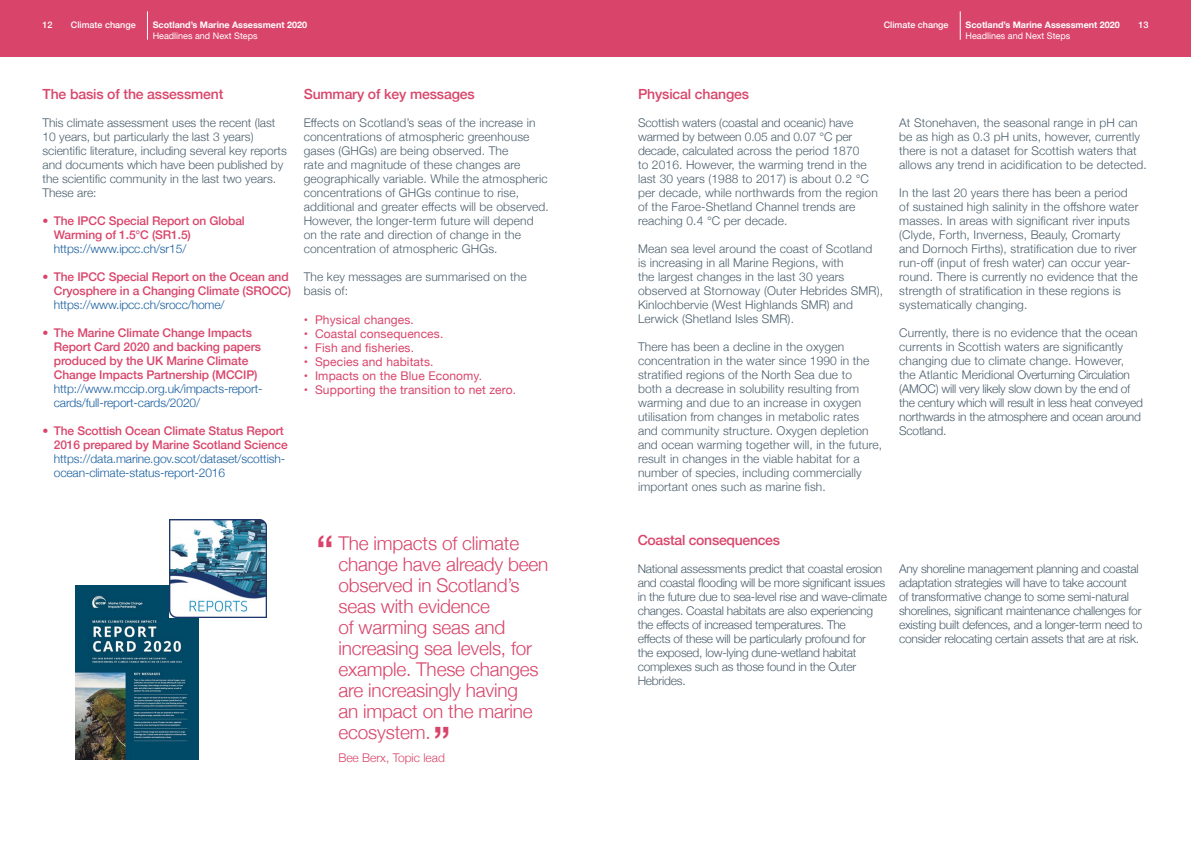
<style>
.page{position:relative;width:1191px;height:842px;background:#fff}
.page>*{position:absolute;margin:0;border:0;box-sizing:border-box;transform-origin:0 0}
.t1{font:500 40px "Helvetica Neue";color:#d9456a}
.t2{font:300 19px/21px "Helvetica Neue";letter-spacing:-.01em;color:#d9456a}
.t3{font:500 14px "Helvetica Neue";letter-spacing:-.01em;color:#d9456a}
.t4{font:300 12px/14px "Helvetica Neue";letter-spacing:.01em;color:#4b5f6d}
.t5{font:300 12px/14px "Helvetica Neue";letter-spacing:-.02em;color:#4b5f6d}
.t6{font:500 12px/14px "Helvetica Neue";letter-spacing:-.01em;color:#d9456a}
.t7{font:300 12px/14px "Helvetica Neue";letter-spacing:-.01em;color:#175d9e}
.t8{font:12px "Helvetica Neue";letter-spacing:.01em;color:#d9456a}
.t9{font:300 12px "Helvetica Neue";color:#d9456a}
.t10{font:700 9px "Helvetica Neue";color:#fff}
.t11{font:9px "Helvetica Neue";color:#fff}
.t12{font:500 9px "Helvetica Neue";color:#fff}
.s1{font-weight:300}
.s2{font-weight:300;color:#175d9e}
.s3{color:#d9456a}
.s4{font-weight:500;color:#d9456a}
</style>
<div class="page">
<div style="left:0;top:0;width:1191px;height:57px;background:#d9456a"></div>
<svg style="left:959px;top:11px;width:1px;height:29px"></svg>
<svg style="left:147px;top:11px;width:1px;height:29px"></svg>
<img style="left:75px;top:586px;width:123px;height:174px">
<img style="left:169px;top:520px;width:97px;height:97px">
<p class="t12" style="left:71px;top:17px;width:66px">Climate change</p>
<p class="t12" style="left:883px;top:17px;width:66px">Climate change</p>
<p class="t10" style="left:153px;top:18px;width:156px">Scotland’s Marine Assessment 2020</p>
<p class="t11" style="left:153px;top:29px;width:106px">Headlines and Next Steps</p>
<p class="t10" style="left:965px;top:18px;width:156px">Scotland’s Marine Assessment 2020</p>
<p class="t11" style="left:965px;top:29px;width:106px">Headlines and Next Steps</p>
<p class="t12" style="left:43px;top:18px;width:12px">12</p>
<p class="t12" style="left:1138px;top:18px;width:12px">13</p>
<p class="t3" style="left:43px;top:82px;width:182px">The basis of the assessment</p>
<p class="t4" style="left:43px;top:115px;width:246px">This climate assessment uses the recent (last 10 years, but particularly the last 3 years) scientific literature, including several key reports and documents which have been published by the scientific community in the last two years.<br>These are:</p>
<p class="t6" style="left:54px;top:212px;width:192px;text-indent:-11px"><span class="s1">•</span> The IPCC Special Report on Global<br>Warming of 1.5°C (SR1.5) <span class="s2">https://www.ipcc.ch/sr15/</span></p>
<p class="t6" style="left:54px;top:268px;width:239px;text-indent:-11px"><span class="s1">•</span> The IPCC Special Report on the Ocean and<br>Cryosphere in a Changing Climate (SROCC) <span class="s2">https://www.ipcc.ch/srocc/home/</span></p>
<p class="t6" style="left:54px;top:324px;width:210px;text-indent:-11px"><span class="s1">•</span> The Marine Climate Change Impacts Report Card 2020 and backing papers produced by the UK Marine Climate Change Impacts Partnership (MCCIP) <span class="s2">http://www.mccip.org.uk/impacts-report&shy;cards/full-report-cards/2020/</span></p>
<p class="t7" style="left:54px;top:423px;width:235px;text-indent:-11px"><span class="s3">•</span> <span class="s4">The Scottish Ocean Climate Status Report 2016 prepared by Marine Scotland Science </span>https://data.marine.gov.scot/dataset/scottish&shy;ocean-climate-status-report-2016</p>
<p class="t3" style="left:304px;top:82px;width:172px">Summary of key messages</p>
<p class="t4" style="left:304px;top:115px;width:246px">Effects on Scotland’s seas of the increase in concentrations of atmospheric greenhouse gases (GHGs) are being observed. The<br>rate and magnitude of these changes are geographically variable. While the atmospheric concentrations of GHGs continue to rise, additional and greater effects will be observed.<br>However, the longer-term future will depend on the rate and direction of change in the concentration of atmospheric GHGs.</p>
<p class="t4" style="left:304px;top:269px;width:224px">The key messages are summarised on the basis of:</p>
<p class="t8" style="left:304px;top:311px;width:112px">• Physical changes.</p>
<p class="t8" style="left:304px;top:325px;width:141px">• Coastal consequences.</p>
<p class="t8" style="left:304px;top:339px;width:112px">• Fish and fisheries.</p>
<p class="t8" style="left:304px;top:353px;width:131px">• Species and habitats.</p>
<p class="t8" style="left:304px;top:367px;width:180px">• Impacts on the Blue Economy.</p>
<p class="t8" style="left:304px;top:381px;width:214px">• Supporting the transition to net zero.</p>
<p class="t1" style="left:316px;top:518px;width:19px">“</p>
<p class="t2" style="left:338px;top:531px;width:212px">The impacts of climate change have already been observed in Scotland’s seas with evidence<br>of warming seas and increasing sea levels, for example. These changes are increasingly having<br>an impact on the marine ecosystem.</p>
<p class="t9" style="left:338px;top:748px;width:108px">Bee Berx, Topic lead</p>
<p class="t1" style="left:451px;top:756px;width:19px;rotate:-180deg">“</p>
<p class="t3" style="left:638px;top:82px;width:113px">Physical changes</p>
<p class="t4" style="left:638px;top:115px;width:241px">Scottish waters (coastal and oceanic) have warmed by between 0.05 and 0.07 °C per decade, calculated across the period 1870<br>to 2016. However, the warming trend in the last 30 years (1988 to 2017) is about 0.2 °C per decade, while northwards from the region of the Faroe-Shetland Channel trends are reaching 0.4 °C per decade.</p>
<p class="t4" style="left:638px;top:241px;width:246px">Mean sea level around the coast of Scotland is increasing in all Marine Regions, with<br>the largest changes in the last 30 years observed at Stornoway (Outer Hebrides SMR), Kinlochbervie (West Highlands SMR) and Lerwick (Shetland Isles SMR).</p>
<p class="t4" style="left:638px;top:339px;width:246px">There has been a decline in the oxygen concentration in the water since 1990 in the stratified regions of the North Sea due to<br>both a decrease in solubility resulting from warming and due to an increase in oxygen utilisation from changes in metabolic rates<br>and community structure. Oxygen depletion and ocean warming together will, in the future, result in changes in the viable habitat for a number of species, including commercially important ones such as marine fish.</p>
<p class="t4" style="left:899px;top:115px;width:249px">At Stonehaven, the seasonal range in pH can be as high as 0.3 pH units, however, currently there is not a dataset for Scottish waters that allows any trend in acidification to be detected.</p>
<p class="t4" style="left:899px;top:185px;width:241px">In the last 20 years there has been a period of sustained high salinity in the offshore water masses. In areas with significant river inputs (Clyde, Forth, Inverness, Beauly, Cromarty and Dornoch Firths), stratification due to river run-off (input of fresh water) can occur year&shy;round. There is currently no evidence that the strength of stratification in these regions is systematically changing.</p>
<p class="t5" style="left:899px;top:325px;width:245px">Currently, there is no evidence that the ocean currents in Scottish waters are significantly changing due to climate change. However, the Atlantic Meridional Overturning Circulation (AMOC) will very likely slow down by the end of the century which will result in less heat conveyed northwards in the atmosphere and ocean around Scotland.</p>
<p class="t3" style="left:638px;top:529px;width:144px">Coastal consequences</p>
<p class="t5" style="left:638px;top:561px;width:251px">National assessments predict that coastal erosion and coastal flooding will be more significant issues in the future due to sea-level rise and wave-climate changes. Coastal habitats are also experiencing the effects of increased temperatures. The<br>effects of these will be particularly profound for<br>the exposed, low-lying dune-wetland habitat complexes such as those found in the Outer Hebrides.</p>
<p class="t5" style="left:899px;top:561px;width:245px">Any shoreline management planning and coastal adaptation strategies will have to take account<br>of transformative change to some semi-natural shorelines, significant maintenance challenges for existing built defences, and a longer-term need to consider relocating certain assets that are at risk.</p>
</div>
